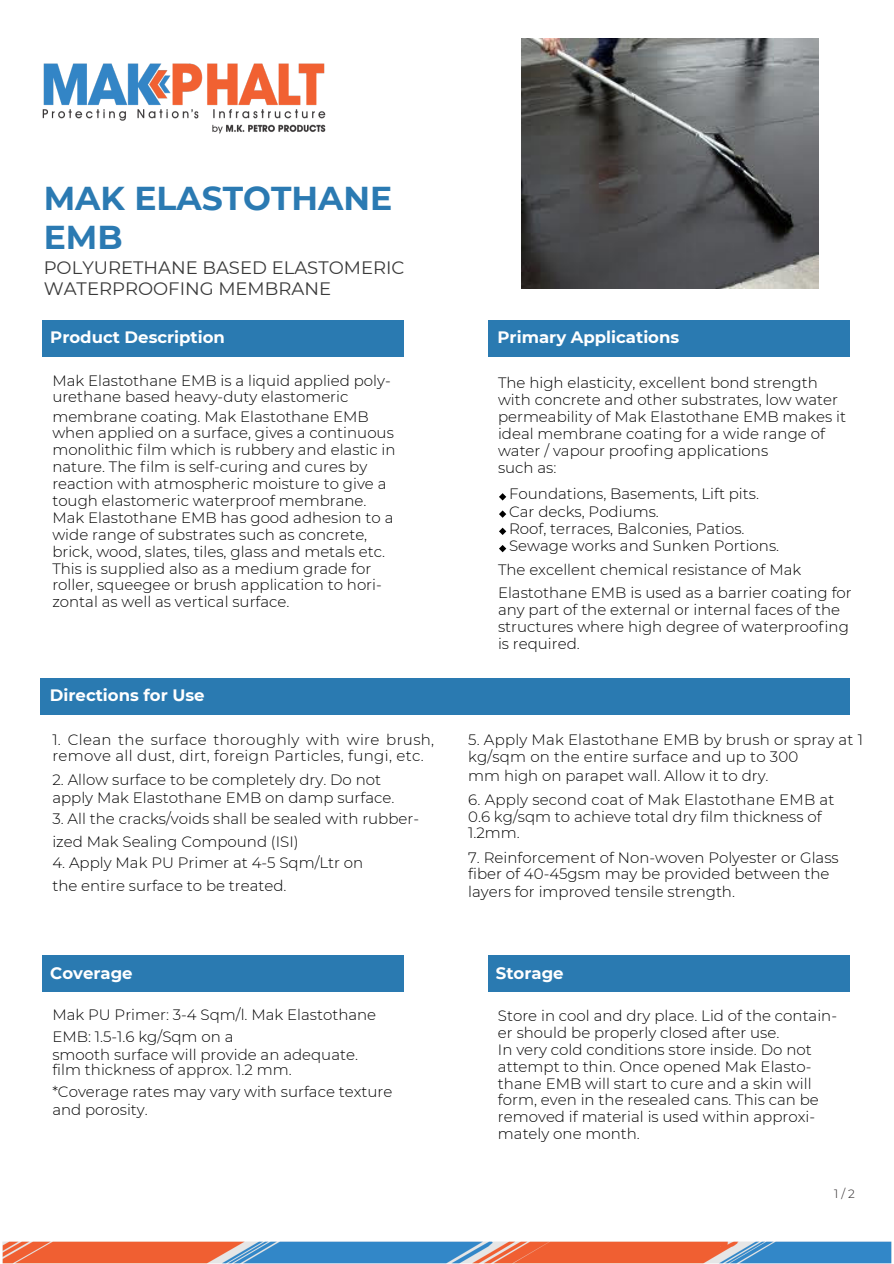
<style>
.page{position:relative;width:894px;height:1264px;background:#fff}
.page>*{position:absolute;margin:0;border:0;box-sizing:border-box;transform-origin:0 0}
.t1{font:700 33px/39.3px "Montserrat";color:#2b7ab2}
.t2{font:18px/21.3px "Montserrat";color:#3a3a3a}
.t3{font:700 16.5px "Montserrat";color:#fff}
.t4{font:300 15px/16.8px "Montserrat";color:#000}
.t5{font:300 15px/16.8px "Montserrat";letter-spacing:.02em;color:#000}
.t6{font:300 12px "Montserrat";color:#231f20}
</style>
<div class="page">
<div style="left:43px;top:320px;width:361px;height:36px;background:#2a7ab1"></div>
<div style="left:43px;top:955px;width:361px;height:37px;background:#2a7ab1"></div>
<img style="left:42px;top:63px;width:284px;height:71px">
<div style="left:41px;top:678px;width:808px;height:36px;background:#2a7ab1"></div>
<img style="left:2px;top:1241px;width:890px;height:22px">
<div style="left:488px;top:955px;width:361px;height:37px;background:#2a7ab1"></div>
<div style="left:488px;top:320px;width:361px;height:36px;background:#2a7ab1"></div>
<svg style="left:499px;top:493px;width:7px;height:7px"></svg>
<svg style="left:499px;top:510px;width:7px;height:8px"></svg>
<svg style="left:499px;top:527px;width:7px;height:8px"></svg>
<svg style="left:499px;top:545px;width:7px;height:7px"></svg>
<img style="left:521px;top:39px;width:297px;height:250px">
<h2 class="t1" style="left:44px;top:178px;width:350px">MAK ELASTOTHANE<br>EMB</h2>
<h2 class="t2" style="left:44px;top:257px;width:362px">POLYURETHANE BASED ELASTOMERIC<br>WATERPROOFING MEMBRANE</h2>
<h2 class="t3" style="left:50px;top:327px;width:176px">Product Description</h2>
<h2 class="t4" style="left:52px;top:372px;width:340px">Mak Elastothane EMB is a liquid applied poly&shy;urethane based heavy-duty elastomeric</h2>
<p class="t4" style="left:52px;top:408px;width:344px">membrane coating. Mak Elastothane EMB when applied on a surface, gives a continuous monolithic film which is rubbery and elastic in nature. The film is self-curing and cures by reaction with atmospheric moisture to give a tough elastomeric waterproof membrane.<br>Mak Elastothane EMB has good adhesion to a wide range of substrates such as concrete, brick, wood, slates, tiles, glass and metals etc.<br>This is supplied also as a medium grade for roller, squeegee or brush application to hori&shy;zontal as well as vertical surface.</p>
<h3 class="t3" style="left:50px;top:685px;width:156px">Directions for Use</h3>
<h3 class="t5" style="left:52px;top:730px;width:383px">1. Clean the surface thoroughly with wire brush, remove all dust, dirt, foreign Particles, fungi, etc.</h3>
<h3 class="t4" style="left:52px;top:770px;width:343px;line-height:18px">2. Allow surface to be completely dry. Do not apply Mak Elastothane EMB on damp surface.</h3>
<h3 class="t4" style="left:52px;top:807px;width:368px;line-height:22.5px">3. All the cracks/voids shall be sealed with rubber&shy;ized Mak Sealing Compound (ISI)</h3>
<h3 class="t4" style="left:52px;top:851px;width:312px;line-height:22.5px">4. Apply Mak PU Primer at 4-5 Sqm/Ltr on the entire surface to be treated.</h3>
<h3 class="t3" style="left:50px;top:962px;width:84px">Coverage</h3>
<p class="t4" style="left:52px;top:1004px;width:325px;line-height:21.3px">Mak PU Primer: 3-4 Sqm/l. Mak Elastothane<br>EMB: 1.5-1.6 kg/Sqm on a</p>
<p class="t4" style="left:52px;top:1046px;width:307px;line-height:15.8px">smooth surface will provide an adequate. film thickness of approx. 1.2 mm.</p>
<p class="t4" style="left:52px;top:1082px;width:341px;line-height:18px">*Coverage rates may vary with surface texture and porosity.</p>
<p class="t3" style="left:497px;top:327px;width:183px">Primary Applications</p>
<p class="t4" style="left:498px;top:374px;width:349px">The high elasticity, excellent bond strength with concrete and other substrates, low water permeability of Mak Elastothane EMB makes it ideal membrane coating for a wide range of water / vapour proofing applications<br>such as:</p>
<h2 class="t4" style="left:509px;top:485px;width:271px;line-height:17.2px">Foundations, Basements, Lift pits.<br>Car decks, Podiums.<br>Roof, terraces, Balconies, Patios.<br>Sewage works and Sunken Portions.</h2>
<h3 class="t4" style="left:498px;top:558px;width:355px;line-height:22.5px">The excellent chemical resistance of Mak<br>Elastothane EMB is used as a barrier coating for</h3>
<h3 class="t4" style="left:498px;top:601px;width:352px">any part of the external or internal faces of the structures where high degree of waterproofing</h3>
<h3 class="t4" style="left:498px;top:634px;width:83px">is required.</h3>
<h2 class="t4" style="left:468px;top:731px;width:396px">5. Apply Mak Elastothane EMB by brush or spray at 1 kg/sqm on the entire surface and up to 300</h2>
<h2 class="t4" style="left:468px;top:767px;width:302px">mm high on parapet wall. Allow it to dry.</h2>
<h2 class="t4" style="left:468px;top:790px;width:367px">6. Apply second coat of Mak Elastothane EMB at<br>0.6 kg/sqm to achieve total dry film thickness of<br>1.2mm.</h2>
<h2 class="t4" style="left:468px;top:849px;width:372px;line-height:15.8px">7. Reinforcement of Non-woven Polyester or Glass fiber of 40-45gsm may be provided between the</h2>
<h2 class="t4" style="left:468px;top:883px;width:268px">layers for improved tensile strength.</h2>
<h3 class="t3" style="left:495px;top:962px;width:69px">Storage</h3>
<h3 class="t4" style="left:498px;top:1007px;width:340px">Store in cool and dry place. Lid of the contain&shy;er should be properly closed after use.<br>In very cold conditions store inside. Do not attempt to thin. Once opened Mak Elasto&shy;thane EMB will start to cure and a skin will form, even in the resealed cans. This can be removed if material is used within approxi&shy;mately one month.</h3>
<h3 class="t6" style="left:833px;top:1186px;width:22px">1/2</h3>
</div>
